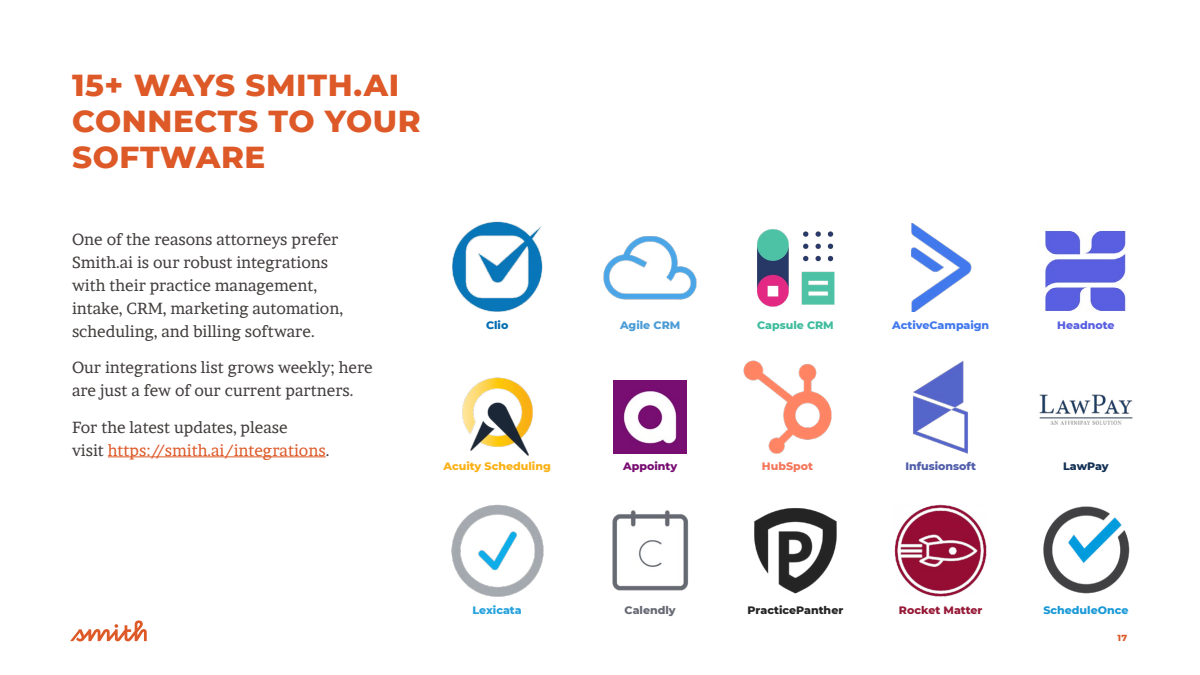
<style>
.page{position:relative;width:1200px;height:675px;background:#fff}
.page>*{position:absolute;margin:0;border:0;box-sizing:border-box;transform-origin:0 0}
.t1{font:800 31px/36px "Montserrat";letter-spacing:.02em;color:#dd5928}
.t2{font:16px/23px "Brawler";color:#413d3c}
.t3{font:800 11px "Montserrat";color:#fbb116}
.t4{font:800 11px "Montserrat";color:#252525}
.t5{font:800 11px "Montserrat";color:#4279ed}
.t6{font:800 11px "Montserrat";color:#515eaa}
.t7{font:800 11px "Montserrat";color:#961a37}
.t8{font:800 11px "Montserrat";color:#1c9ad6}
.t9{font:800 11px "Montserrat";color:#3fbc9d}
.t10{font:800 11px "Montserrat";color:#595fe1}
.t11{font:800 11px "Montserrat";color:#4b9cd6}
.t12{font:800 11px "Montserrat";color:#780e72}
.t13{font:800 11px "Montserrat";color:#676a74}
.t14{font:800 11px "Montserrat";color:#26a2dc}
.t15{font:800 11px "Montserrat";color:#f4785c}
.t16{font:800 11px "Montserrat";letter-spacing:-.01em;color:#143155}
.t17{font:800 11px "Montserrat";color:#056db1}
.t18{font:800 9px "Montserrat";color:#dd5928}
.s1{color:#dd5928}
</style>
<div class="page">
<svg style="left:70px;top:620px;width:77px;height:22px"></svg>
<hr style="left:108px;top:456px;width:218px;height:1px;background:#dd5928">
<img style="left:913px;top:360px;width:55px;height:94px">
<img style="left:894px;top:504px;width:93px;height:93px">
<img style="left:911px;top:223px;width:61px;height:89px">
<img style="left:1039px;top:394px;width:94px;height:31px">
<img style="left:1045px;top:231px;width:81px;height:80px">
<img style="left:1043px;top:506px;width:87px;height:88px">
<img style="left:757px;top:229px;width:78px;height:78px">
<img style="left:743px;top:360px;width:89px;height:94px">
<img style="left:754px;top:508px;width:83px;height:86px">
<img style="left:603px;top:236px;width:94px;height:64px">
<img style="left:612px;top:510px;width:77px;height:81px">
<img style="left:614px;top:380px;width:73px;height:73px">
<img style="left:452px;top:221px;width:91px;height:91px">
<img style="left:451px;top:504px;width:93px;height:93px">
<img style="left:462px;top:377px;width:71px;height:79px">
<h1 class="t1" style="left:72px;top:65px;width:350px">15+ WAYS SMITH.AI<br>CONNECTS TO YOUR<br>SOFTWARE</h1>
<p class="t2" style="left:72px;top:227px;width:273px">One of the reasons attorneys prefer Smith.ai is our robust integrations with their practice management, intake, CRM, marketing automation, scheduling, and billing software.</p>
<p class="t2" style="left:72px;top:356px;width:302px">Our integrations list grows weekly; here are just a few of our current partners.</p>
<p class="t2" style="left:72px;top:415px;width:259px">For the latest updates, please<br>visit <span class="s1">https://smith.ai/integrations</span>.</p>
<p class="t17" style="left:486px;top:317px;width:24px">Clio</p>
<p class="t3" style="left:444px;top:458px;width:109px">Acuity Scheduling</p>
<p class="t14" style="left:473px;top:602px;width:51px">Lexicata</p>
<p class="t11" style="left:620px;top:317px;width:62px">Agile CRM</p>
<p class="t9" style="left:757px;top:317px;width:78px">Capsule CRM</p>
<p class="t5" style="left:892px;top:317px;width:99px">ActiveCampaign</p>
<p class="t10" style="left:1057px;top:317px;width:59px">Headnote</p>
<p class="t12" style="left:623px;top:458px;width:55px">Appointy</p>
<p class="t15" style="left:762px;top:458px;width:53px">HubSpot</p>
<p class="t6" style="left:905px;top:458px;width:72px">Infusionsoft</p>
<p class="t16" style="left:1063px;top:458px;width:47px">LawPay</p>
<p class="t13" style="left:625px;top:602px;width:53px">Calendly</p>
<p class="t4" style="left:748px;top:602px;width:97px">PracticePanther</p>
<p class="t7" style="left:899px;top:602px;width:85px">Rocket Matter</p>
<p class="t8" style="left:1043px;top:602px;width:87px">ScheduleOnce</p>
<p class="t18" style="left:1118px;top:631px;width:11px">17</p>
</div>
